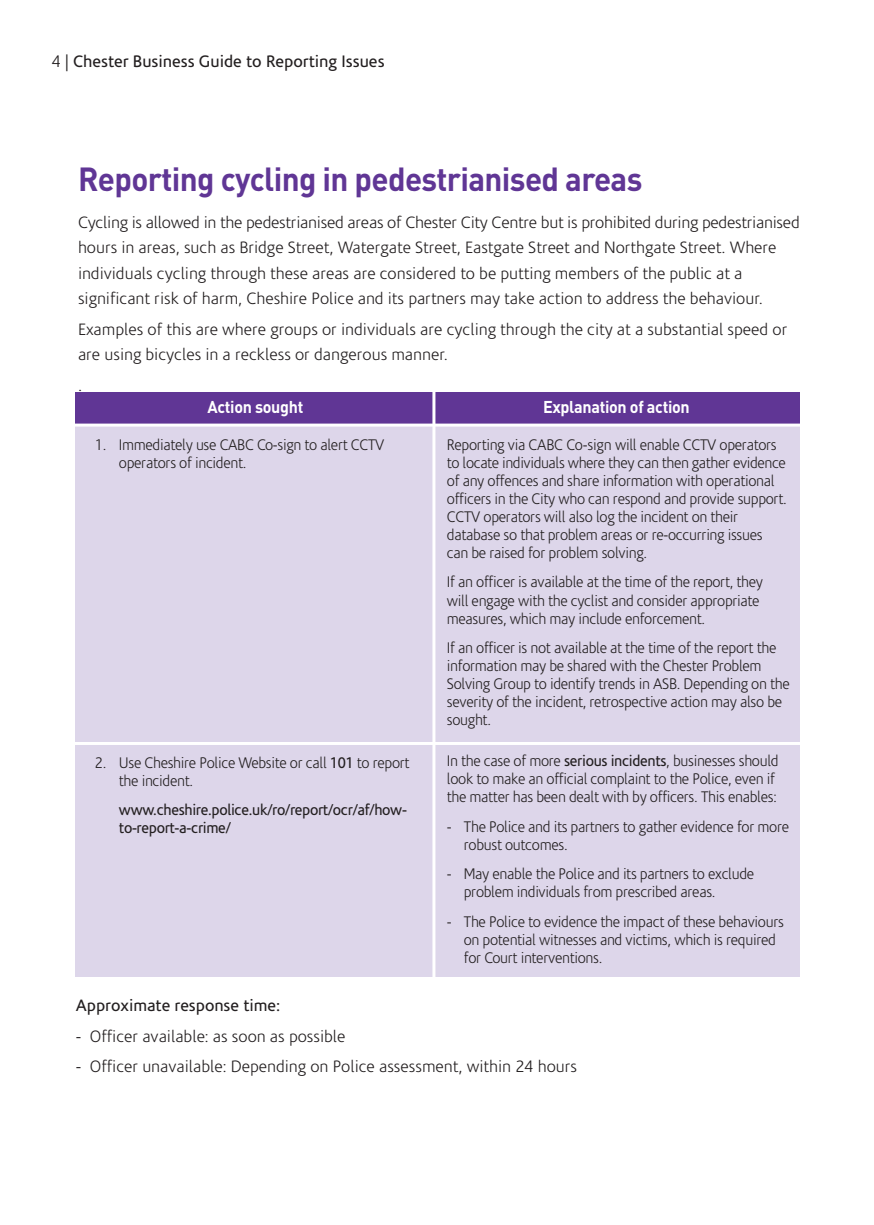
<style>
.page{position:relative;width:874px;height:1225px;background:#fff}
.page>*{position:absolute;margin:0;border:0;box-sizing:border-box;transform-origin:0 0}
.t1{font:700 33px "DIN";letter-spacing:-.02em;color:#603695;scale:.95 1}
.t2{font:700 17px "DIN";letter-spacing:-.02em;color:#fff;scale:.95 1}
.t3{font:16.8px "Corisande";color:#231f20}
.t4{font:300 16.6px/25.2px "Corisande";color:#231f20}
.t5{font:16.6px "Corisande";color:#231f20}
.t6{font:300 15.6px/18px "Corisande";letter-spacing:-.02em;color:#231f20;scale:.95 1}
.t7{font:15.6px/18px "Corisande";letter-spacing:-.02em;color:#231f20;scale:.95 1}
.s1{font-weight:300}
.s2{font-weight:400}
</style>
<div class="page">
<div style="left:76px;top:392px;width:723px;height:32px;background:#603695"></div>
<div style="left:76px;top:425px;width:723px;height:551px;background:#ddd6ea"></div>
<hr style="left:432px;top:386px;width:3px;height:601px;background:#fff">
<hr style="left:58px;top:742px;width:749px;height:3px;background:#fff">
<hr style="left:63px;top:423px;width:749px;height:3px;background:#fff">
<p class="t3" style="left:52px;top:52px;width:334px"><span class="s1">4 |</span> Chester Business Guide to Reporting Issues</p>
<h1 class="t1" style="left:78px;top:160px;width:595px">Reporting cycling in pedestrianised areas</h1>
<p class="t4" style="left:78px;top:210px;width:722px">Cycling is allowed in the pedestrianised areas of Chester City Centre but is prohibited during pedestrianised hours in areas, such as Bridge Street, Watergate Street, Eastgate Street and Northgate Street. Where individuals cycling through these areas are considered to be putting members of the public at a significant risk of harm, Cheshire Police and its partners may take action to address the behaviour.</p>
<p class="t4" style="left:78px;top:317px;width:710px">Examples of this are where groups or individuals are cycling through the city at a substantial speed or are using bicycles in a reckless or dangerous manner.</p>
<p class="t4" style="left:78px;top:373px;width:6px">.</p>
<p class="t2" style="left:207px;top:397px;width:102px">Action sought</p>
<p class="t2" style="left:542px;top:397px;width:156px">Explanation of action</p>
<p class="t6" style="left:119px;top:436px;width:281px;text-indent:-24px">1. Immediately use CABC Co-sign to alert CCTV operators of incident.</p>
<p class="t6" style="left:119px;top:753px;width:307px;text-indent:-24px">2. Use Cheshire Police Website or call <span class="s2">101</span> to report the incident.</p>
<p class="t7" style="left:119px;top:801px;width:304px">www.cheshire.police.uk/ro/report/ocr/af/how&shy;to-report-a-crime/</p>
<p class="t6" style="left:446px;top:436px;width:359px">Reporting via CABC Co-sign will enable CCTV operators to locate individuals where they can then gather evidence of any offences and share information with operational officers in the City who can respond and provide support.<br>CCTV operators will also log the incident on their database so that problem areas or re-occurring issues can be raised for problem solving.</p>
<p class="t6" style="left:446px;top:573px;width:334px">If an officer is available at the time of the report, they will engage with the cyclist and consider appropriate measures, which may include enforcement.</p>
<p class="t6" style="left:446px;top:639px;width:362px">If an officer is not available at the time of the report the information may be shared with the Chester Problem Solving Group to identify trends in ASB. Depending on the severity of the incident, retrospective action may also be sought.</p>
<p class="t6" style="left:446px;top:752px;width:350px">In the case of more <span class="s2">serious incidents</span>, businesses should look to make an official complaint to the Police, even if the matter has been dealt with by officers. This enables:</p>
<p class="t6" style="left:463px;top:818px;width:344px;text-indent:-17px">- The Police and its partners to gather evidence for more robust outcomes.</p>
<p class="t6" style="left:463px;top:865px;width:307px;text-indent:-17px">- May enable the Police and its partners to exclude problem individuals from prescribed areas.</p>
<p class="t6" style="left:463px;top:913px;width:338px;text-indent:-17px">- The Police to evidence the impact of these behaviours on potential witnesses and victims, which is required for Court interventions.</p>
<p class="t5" style="left:76px;top:996px;width:206px">Approximate response time:</p>
<p class="t4" style="left:76px;top:1023px;width:271px">- Officer available: as soon as possible</p>
<p class="t4" style="left:76px;top:1054px;width:502px">- Officer unavailable: Depending on Police assessment, within 24 hours</p>
</div>
